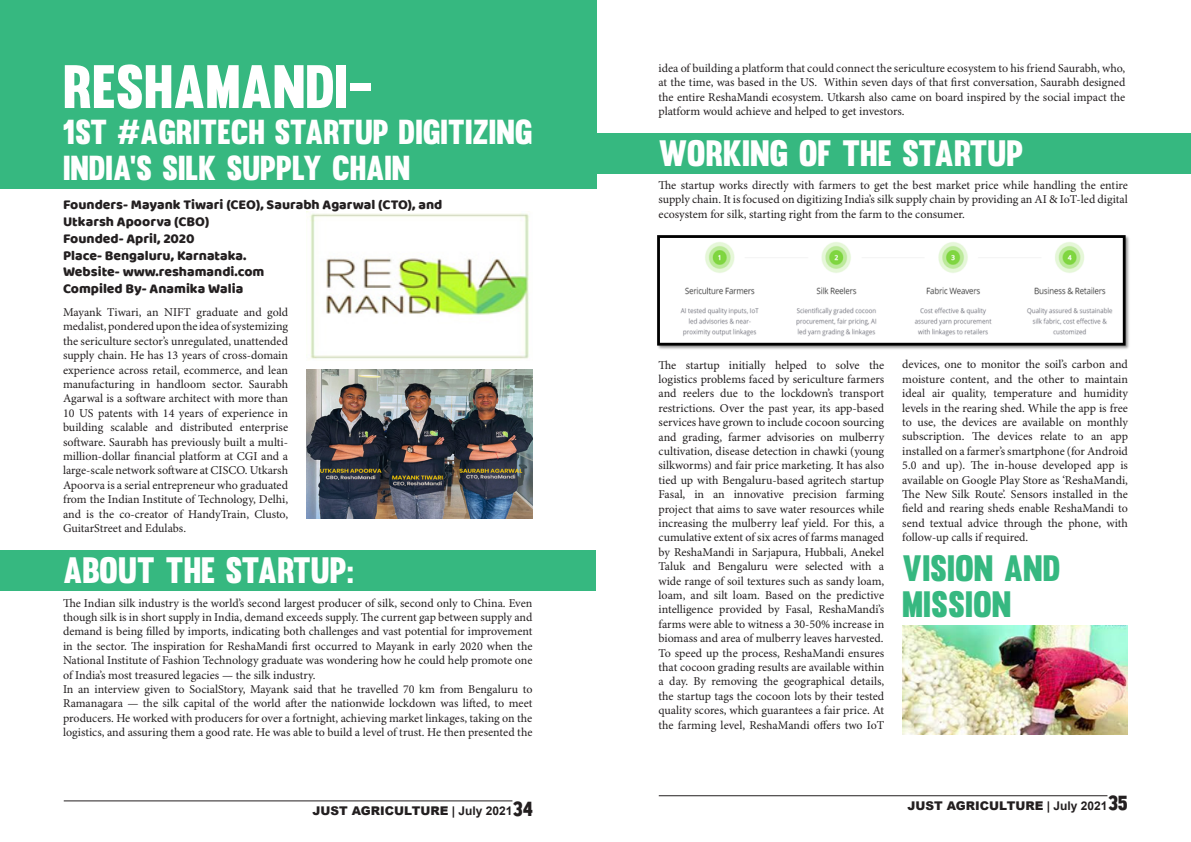
<style>
.page{position:relative;width:1191px;height:842px;background:#fff}
.page>*{position:absolute;margin:0;border:0;box-sizing:border-box;transform-origin:0 0}
.t1{font:60px "Muro";color:#fff}
.t2{font:36px "Muro";color:#fff}
.t3{font:36px/36px "Muro";color:#36b880}
.t4{font:34px/36px "Muro";color:#fff}
.t5{font:20px "Muro";color:#231f20}
.t6{font:14px "Baloo";color:#231f20}
.t7{font:12px/14.4px "Minion Pro";letter-spacing:-.005em;color:#231f20;text-align:justify}
.t8{font:900 12px "Arial";color:#231f20}
.s1{font-weight:700}
</style>
<div class="page">
<hr style="left:64px;top:800px;width:448px;height:1px;background:#231f20">
<hr style="left:659px;top:795px;width:448px;height:1px;background:#231f20">
<div style="left:0;top:0;width:597px;height:188px;background:#36b880"></div>
<div style="left:0;top:550px;width:595px;height:41px;background:#36b880"></div>
<img style="left:310px;top:213px;width:219px;height:146px">
<img style="left:307px;top:369px;width:225px;height:149px">
<div style="left:596px;top:133px;width:595px;height:40px;background:#36b880"></div>
<img style="left:657px;top:235px;width:472px;height:114px">
<img style="left:902px;top:626px;width:226px;height:108px">
<p class="t1" style="left:63px;top:50px;width:311px">RESHAMANDI-</p>
<p class="t4" style="left:63px;top:114px;width:471px">1ST #AGRITECH STARTUP DIGITIZING<br>INDIA’S SILK SUPPLY CHAIN</p>
<p class="t6" style="left:63px;top:196px;width:381px">Founders- Mayank Tiwari (CEO), Saurabh Agarwal (CTO), and</p>
<p class="t6" style="left:63px;top:213px;width:148px">Utkarsh Apoorva (CBO)</p>
<p class="t6" style="left:63px;top:230px;width:133px">Founded- April, 2020</p>
<p class="t6" style="left:63px;top:246px;width:185px">Place- Bengaluru, Karnataka.</p>
<p class="t6" style="left:63px;top:263px;width:203px">Website- www.reshamandi.com</p>
<p class="t6" style="left:63px;top:280px;width:182px">Compiled By- Anamika Walia</p>
<p class="t7" style="left:63px;top:305px;width:227px">Mayank Tiwari, an NIFT graduate and gold medalist, pondered upon the idea of systemizing the sericulture sector’s unregulated, unattended supply chain. He has 13 years of cross-domain experience across retail, ecommerce, and lean manufacturing in handloom sector. Saurabh Agarwal is a software architect with more than 10 US patents with 14 years of experience in building scalable and distributed enterprise software. Saurabh has previously built a multi&shy;million-dollar financial platform at CGI and a large-scale network software at CISCO. Utkarsh Apoorva is a serial entrepreneur who graduated from the Indian Institute of Technology, Delhi, and is the co-creator of HandyTrain, Clusto, GuitarStreet and Edulabs.</p>
<p class="t2" style="left:63px;top:548px;width:292px">ABOUT THE STARTUP:</p>
<p class="t7" style="left:63px;top:596px;width:471px">The Indian silk industry is the world’s second largest producer of silk, second only to China. Even though silk is in short supply in India, demand exceeds supply. The current gap between supply and demand is being filled by imports, indicating both challenges and vast potential for improvement in the sector. The inspiration for ReshaMandi first occurred to Mayank in early 2020 when the National Institute of Fashion Technology graduate was wondering how he could help promote one of India’s most treasured legacies — the silk industry.</p>
<p class="t7" style="left:63px;top:682px;width:471px">In an interview given to SocialStory, Mayank said that he travelled 70 km from Bengaluru to Ramanagara — the silk capital of the world after the nationwide lockdown was lifted, to meet producers. He worked with producers for over a fortnight, achieving market linkages, taking on the logistics, and assuring them a good rate. He was able to build a level of trust. He then presented the</p>
<p class="t7" style="left:658px;top:61px;width:468px">idea of building a platform that could connect the sericulture ecosystem to his friend Saurabh, who, at the time, was based in the US. Within seven days of that first conversation, Saurabh designed the entire ReshaMandi ecosystem. Utkarsh also came on board inspired by the social impact the platform would achieve and helped to get investors.</p>
<p class="t2" style="left:658px;top:131px;width:366px">WORKING OF THE STARTUP</p>
<p class="t7" style="left:658px;top:178px;width:471px">The startup works directly with farmers to get the best market price while handling the entire supply chain. It is focused on digitizing India’s silk supply chain by providing an AI &amp; IoT-led digital ecosystem for silk, starting right from the farm to the consumer.</p>
<p class="t7" style="left:658px;top:358px;width:227px">The startup initially helped to solve the logistics problems faced by sericulture farmers and reelers due to the lockdown’s transport restrictions. Over the past year, its app-based services have grown to include cocoon sourcing and grading, farmer advisories on mulberry cultivation, disease detection in chawki (young silkworms) and fair price marketing. It has also tied up with Bengaluru-based agritech startup Fasal, in an innovative precision farming project that aims to save water resources while increasing the mulberry leaf yield. For this, a cumulative extent of six acres of farms managed by ReshaMandi in Sarjapura, Hubbali, Anekel Taluk and Bengaluru were selected with a wide range of soil textures such as sandy loam, loam, and silt loam. Based on the predictive intelligence provided by Fasal, ReshaMandi’s farms were able to witness a 30-50% increase in biomass and area of mulberry leaves harvested.</p>
<p class="t7" style="left:658px;top:646px;width:227px">To speed up the process, ReshaMandi ensures that cocoon grading results are available within a day. By removing the geographical details, the startup tags the cocoon lots by their tested quality scores, which guarantees a fair price. At the farming level, ReshaMandi offers two IoT</p>
<p class="t7" style="left:902px;top:358px;width:227px">devices, one to monitor the soil’s carbon and moisture content, and the other to maintain ideal air quality, temperature and humidity levels in the rearing shed. While the app is free to use, the devices are available on monthly subscription. The devices relate to an app installed on a farmer’s smartphone (for Android 5.0 and up). The in-house developed app is available on Google Play Store as ‘ReshaMandi, The New Silk Route’. Sensors installed in the field and rearing sheds enable ReshaMandi to send textual advice through the phone, with follow-up calls if required.</p>
<p class="t3" style="left:902px;top:550px;width:160px">VISION AND<br>MISSION</p>
<h3 class="t5" style="left:513px;top:796px;width:22px">34</h3>
<h3 class="t5" style="left:1108px;top:791px;width:21px">35</h3>
<p class="t8" style="left:312px;top:802px;width:201px">JUST AGRICULTURE <span class="s1">| July 2021</span></p>
<p class="t8" style="left:907px;top:797px;width:201px">JUST AGRICULTURE <span class="s1">| July 2021</span></p>
</div>
